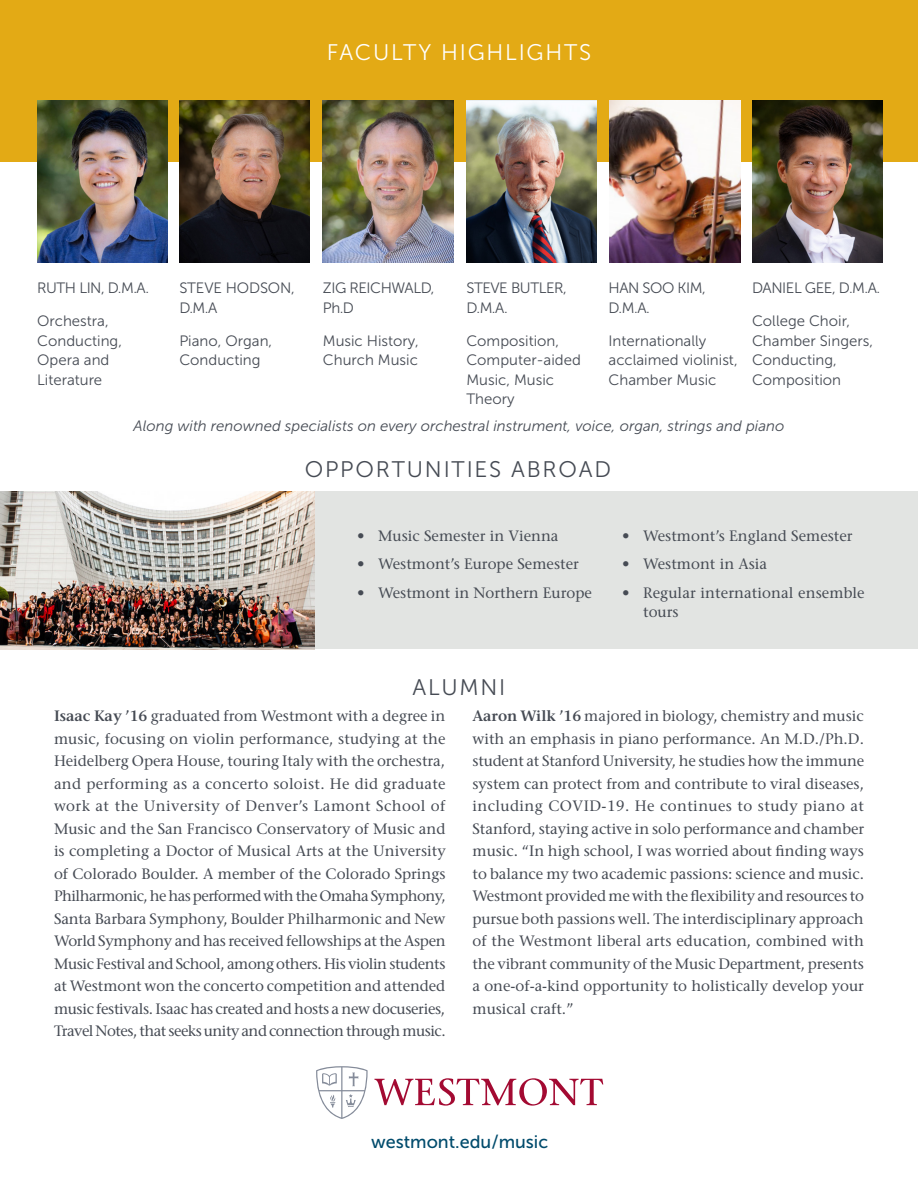
<style>
.page{position:relative;width:918px;height:1188px;background:#fff}
.page>*{position:absolute;margin:0;border:0;box-sizing:border-box;transform-origin:0 0}
.t1{font:22.5px "Museo Sans 300";letter-spacing:.08em;color:#464b54}
.t2{font:22.5px "Museo Sans 300";letter-spacing:.08em;color:#fff}
.t3{font:18px "Museo Sans 500";color:#004b6c}
.t4{font:500 15px/22.5px "Stone Serif Std";color:#464b54;text-align:justify}
.museo_sans{font:15px/19.5px "Museo Sans 300";color:#464b54}
.museo_sans-2{font:italic 15px "Museo Sans 300";color:#464b54}
.museo_sans-3{font:15px/19.5px "Museo Sans 300";letter-spacing:-.03em;color:#464b54}
.s1{font-weight:600}
</style>
<div class="page">
<div style="left:0;top:0;width:918px;height:162px;background:#e3aa15"></div>
<img style="left:179px;top:100px;width:131px;height:162px">
<img style="left:37px;top:100px;width:131px;height:162px">
<img style="left:466px;top:100px;width:131px;height:162px">
<img style="left:323px;top:100px;width:130px;height:162px">
<img style="left:752px;top:100px;width:131px;height:162px">
<img style="left:610px;top:100px;width:130px;height:162px">
<div style="left:113px;top:492px;width:805px;height:157px;background:#e2e4e2"></div>
<img style="left:0;top:492px;width:315px;height:157px">
<svg style="left:374px;top:1078px;width:229px;height:28px"></svg>
<svg style="left:316px;top:1066px;width:52px;height:53px"></svg>
<p class="t2" style="left:327px;top:40px;width:266px">FACULTY HIGHLIGHTS</p>
<p class="museo_sans-3" style="left:752px;top:279px;width:130px">DANIEL GEE, D.M.A.</p>
<p class="museo_sans" style="left:752px;top:312px;width:122px">College Choir,<br>Chamber Singers,<br>Conducting,<br>Composition</p>
<p class="museo_sans-2" style="left:134px;top:417px;width:652px">Along with renowned specialists on every orchestral instrument, voice, organ, strings and piano</p>
<p class="museo_sans" style="left:179px;top:279px;width:117px">STEVE HODSON,<br>D.M.A</p>
<p class="museo_sans" style="left:179px;top:331px;width:94px">Piano, Organ,<br>Conducting</p>
<p class="museo_sans-3" style="left:323px;top:279px;width:113px">ZIG REICHWALD,<br>Ph.D</p>
<p class="museo_sans" style="left:323px;top:331px;width:97px">Music History,<br>Church Music</p>
<p class="museo_sans-3" style="left:466px;top:279px;width:102px">STEVE BUTLER,<br>D.M.A.</p>
<p class="museo_sans" style="left:466px;top:331px;width:116px">Composition,<br>Computer-aided<br>Music, Music<br>Theory</p>
<p class="museo_sans-3" style="left:609px;top:279px;width:99px">HAN SOO KIM,<br>D.M.A.</p>
<p class="museo_sans" style="left:609px;top:331px;width:131px">Internationally acclaimed violinist,<br>Chamber Music</p>
<p class="museo_sans" style="left:37px;top:279px;width:113px">RUTH LIN, D.M.A.</p>
<p class="museo_sans" style="left:37px;top:312px;width:86px">Orchestra,<br>Conducting,<br>Opera and<br>Literature</p>
<p class="t1" style="left:305px;top:457px;width:308px">OPPORTUNITIES ABROAD</p>
<p class="t4" style="left:357px;top:524px;width:203px">• Music Semester in Vienna</p>
<p class="t4" style="left:357px;top:553px;width:223px">• Westmont’s Europe Semester</p>
<p class="t4" style="left:357px;top:581px;width:236px">• Westmont in Northern Europe</p>
<p class="t4" style="left:622px;top:524px;width:232px">• Westmont’s England Semester</p>
<p class="t4" style="left:622px;top:553px;width:147px">• Westmont in Asia</p>
<p class="t4" style="left:643px;top:583px;width:223px;line-height:19.5px;text-indent:-21px">• Regular international ensemble tours</p>
<p class="t1" style="left:413px;top:675px;width:94px">ALUMNI</p>
<p class="t4" style="left:54px;top:705px;width:393px"><span class="s1">Isaac Kay ’16</span> graduated from Westmont with a degree in music, focusing on violin performance, studying at the Heidelberg Opera House, touring Italy with the orchestra, and performing as a concerto soloist. He did graduate work at the University of Denver’s Lamont School of Music and the San Francisco Conservatory of Music and is completing a Doctor of Musical Arts at the University of Colorado Boulder. A member of the Colorado Springs Philharmonic, he has performed with the Omaha Symphony, Santa Barbara Symphony, Boulder Philharmonic and New World Symphony and has received fellowships at the Aspen Music Festival and School, among others. His violin students at Westmont won the concerto competition and attended music festivals. Isaac has created and hosts a new docuseries, Travel Notes, that seeks unity and connection through music.</p>
<p class="t4" style="left:472px;top:705px;width:393px"><span class="s1">Aaron Wilk ’16</span> majored in biology, chemistry and music with an emphasis in piano performance. An M.D./Ph.D. student at Stanford University, he studies how the immune system can protect from and contribute to viral diseases, including COVID-19. He continues to study piano at Stanford, staying active in solo performance and chamber music. “In high school, I was worried about finding ways to balance my two academic passions: science and music.<br>Westmont provided me with the flexibility and resources to pursue both passions well. The interdisciplinary approach of the Westmont liberal arts education, combined with the vibrant community of the Music Department, presents a one-of-a-kind opportunity to holistically develop your musical craft.”</p>
<p class="t3" style="left:371px;top:1131px;width:179px">westmont.edu/music</p>
</div>
